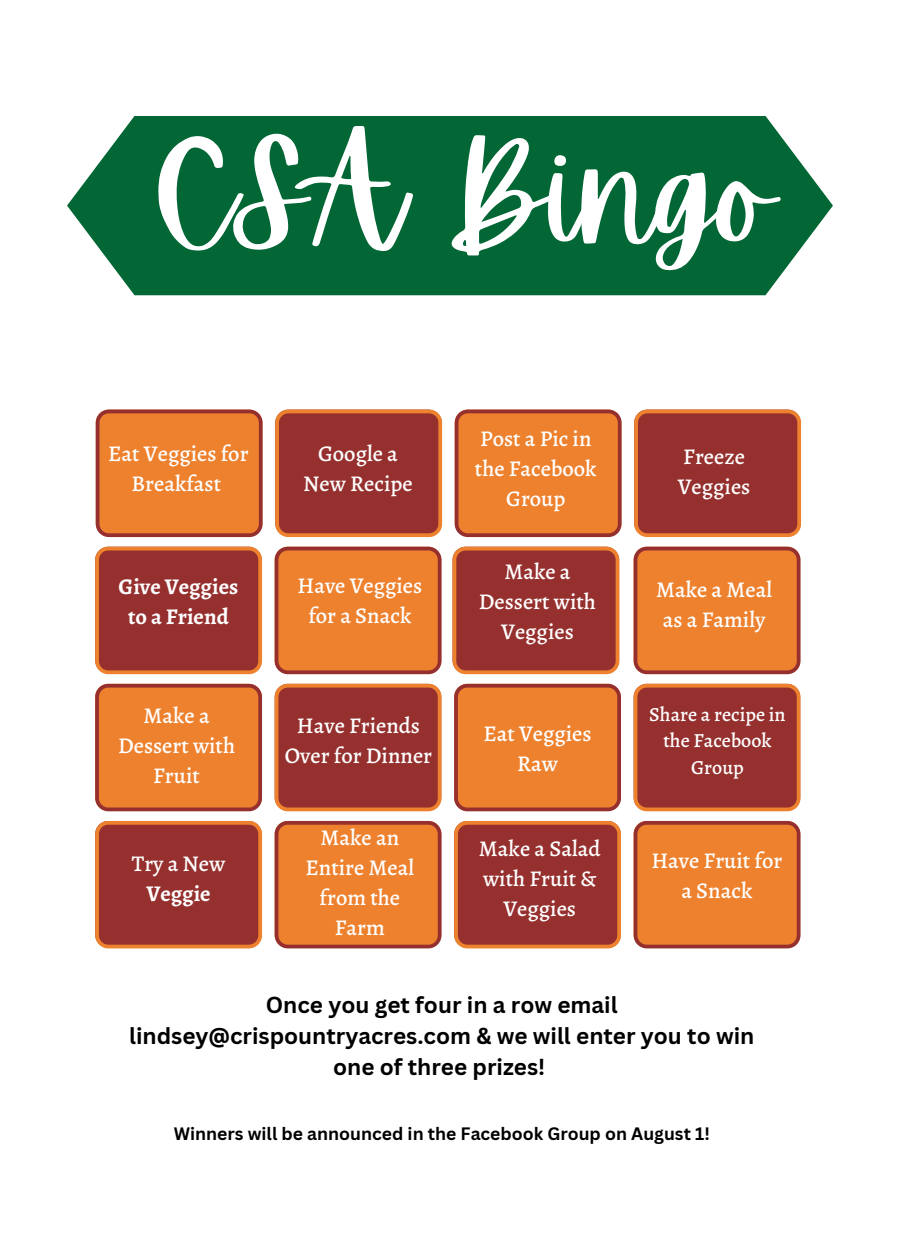
<style>
.page{position:relative;width:900px;height:1260px;background:#fff}
.page>*{position:absolute;margin:0;border:0;box-sizing:border-box;transform-origin:0 0}
.t1{font:136px "Apricots";color:#fff}
.t2{font:500 22.5px/30px "Alegreya";color:#fff;text-align:center}
.t3{font:700 22.5px/30.8px "Canva Sans";color:#000;text-align:center}
.t4{font:700 22.5px/30px "Alegreya";color:#fff;text-align:center}
.t5{font:500 20px/26.8px "Alegreya";color:#fff;text-align:center}
.t6{font:700 17.5px "Canva Sans";color:#000}
</style>
<div class="page">
<svg style="left:634px;top:410px;width:167px;height:127px;background:#9e392f"></svg>
<svg style="left:634px;top:547px;width:167px;height:127px;background:#e47a2f"></svg>
<svg style="left:634px;top:821px;width:167px;height:127px;background:#e47a2f"></svg>
<svg style="left:634px;top:684px;width:167px;height:127px;background:#9e392f"></svg>
<svg style="left:455px;top:410px;width:167px;height:127px;background:#e47a2f"></svg>
<svg style="left:453px;top:547px;width:166px;height:127px;background:#9d382f"></svg>
<svg style="left:454px;top:821px;width:167px;height:127px;background:#9e392f"></svg>
<svg style="left:454px;top:684px;width:167px;height:127px;background:#e47a2f"></svg>
<svg style="left:275px;top:410px;width:167px;height:127px;background:#9e392f"></svg>
<svg style="left:275px;top:547px;width:167px;height:127px;background:#e47a2f"></svg>
<svg style="left:275px;top:821px;width:167px;height:127px;background:#e47a2f"></svg>
<svg style="left:275px;top:684px;width:167px;height:127px;background:#9e392f"></svg>
<svg style="left:96px;top:410px;width:167px;height:127px;background:#e47a2f"></svg>
<svg style="left:95px;top:547px;width:167px;height:127px;background:#9e392f"></svg>
<svg style="left:95px;top:821px;width:167px;height:127px;background:#9e392f"></svg>
<svg style="left:95px;top:684px;width:167px;height:127px;background:#e47a2f"></svg>
<svg style="left:67px;top:116px;width:766px;height:179px;background:#197346"></svg>
<h1 class="t1" style="left:152px;top:104px;width:624px">CSA Bingo</h1>
<p class="t2" style="left:108px;top:438px;width:142px">Eat Veggies for<br>Breakfast</p>
<p class="t4" style="left:119px;top:571px;width:121px">Give Veggies to a Friend</p>
<p class="t2" style="left:118px;top:700px;width:119px">Make a<br>Dessert with<br>Fruit</p>
<p class="t2" style="left:132px;top:849px;width:95px">Try a New</p>
<p class="t4" style="left:146px;top:878px;width:66px">Veggie</p>
<p class="t2" style="left:303px;top:438px;width:111px">Google a<br>New Recipe</p>
<p class="t2" style="left:297px;top:570px;width:126px">Have Veggies for a Snack</p>
<p class="t2" style="left:285px;top:711px;width:149px">Have Friends<br>Over for Dinner</p>
<p class="t2" style="left:306px;top:822px;width:110px">Make an<br>Entire Meal from the<br>Farm</p>
<p class="t2" style="left:475px;top:423px;width:123px">Post a Pic in the Facebook<br>Group</p>
<p class="t2" style="left:479px;top:556px;width:119px">Make a<br>Dessert with<br>Veggies</p>
<p class="t2" style="left:483px;top:718px;width:110px">Eat Veggies<br>Raw</p>
<p class="t2" style="left:479px;top:834px;width:123px">Make a Salad with Fruit &amp;<br>Veggies</p>
<p class="t2" style="left:678px;top:441px;width:74px;text-align:left">Freeze<br>Veggies</p>
<p class="t2" style="left:656px;top:575px;width:117px;text-align:left">Make a Meal as a Family</p>
<p class="t5" style="left:649px;top:701px;width:138px">Share a recipe in the Facebook<br>Group</p>
<p class="t2" style="left:651px;top:846px;width:133px">Have Fruit for a Snack</p>
<p class="t3" style="left:129px;top:990px;width:627px">Once you get four in a row email lindsey@crispountryacres.com &amp; we will enter you to win one of three prizes!</p>
<p class="t6" style="left:174px;top:1123px;width:538px">Winners will be announced in the Facebook Group on August 1!</p>
</div>
